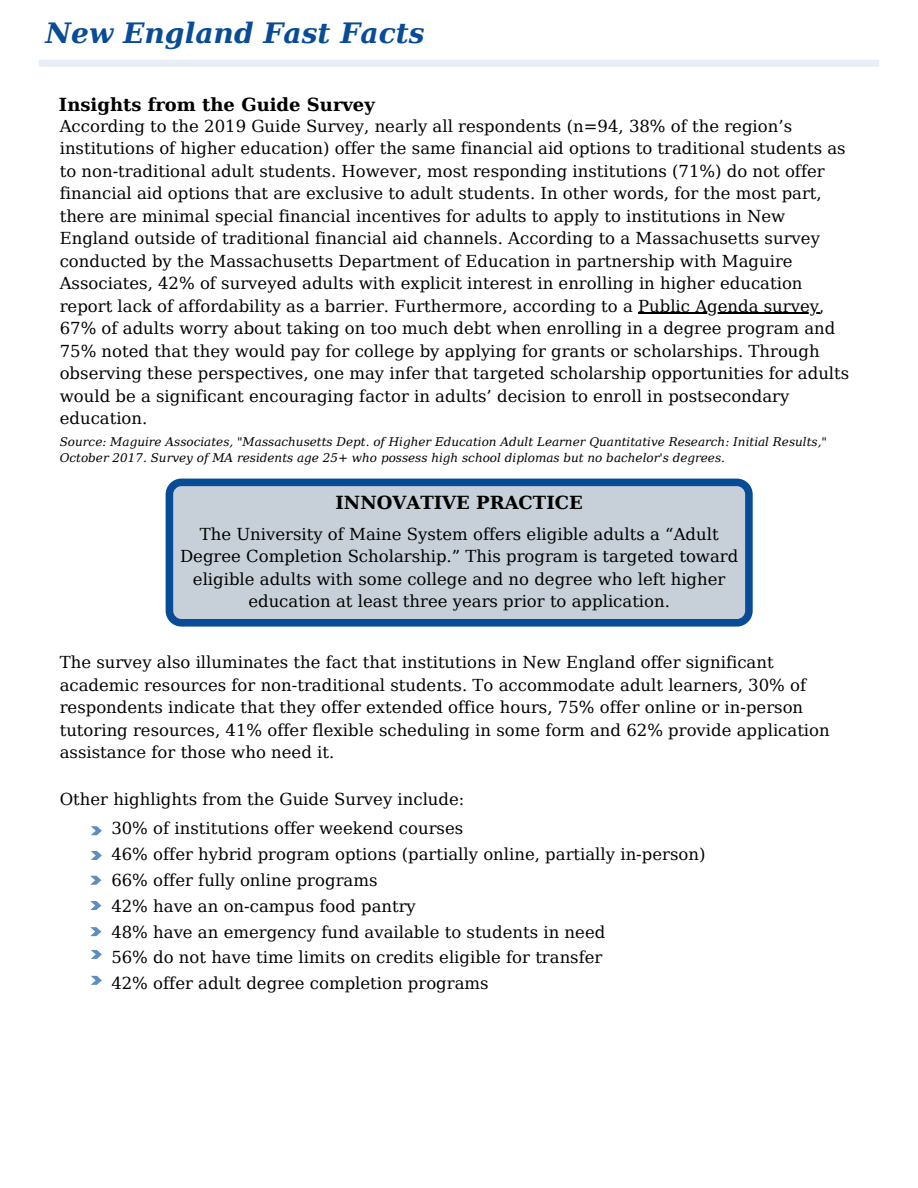
<style>
.page{position:relative;width:918px;height:1188px;background:#fff}
.page>*{position:absolute;margin:0;border:0;box-sizing:border-box;transform-origin:0 0}
.t1{font:italic 700 28.2px "DejaVu Serif";color:#084b96}
.t2{font:700 18px "DejaVu Serif";color:#000}
.t3{font:16.5px/22.5px "DejaVu Serif";color:#000}
.t4{font:italic 12px/15.8px "DejaVu Serif";color:#000}
</style>
<div class="page">
<div style="left:39px;top:60px;width:840px;height:7px;background:#e7eef5"></div>
<hr style="left:638px;top:313px;width:181px;height:1px;background:#000">
<svg style="left:166px;top:479px;width:587px;height:148px;background:#b0c0d0"></svg>
<svg style="left:91px;top:826px;width:11px;height:9px"></svg>
<svg style="left:91px;top:851px;width:11px;height:9px"></svg>
<svg style="left:90px;top:876px;width:11px;height:9px"></svg>
<svg style="left:90px;top:901px;width:11px;height:9px"></svg>
<svg style="left:90px;top:927px;width:11px;height:9px"></svg>
<svg style="left:91px;top:950px;width:11px;height:9px"></svg>
<svg style="left:91px;top:976px;width:11px;height:9px"></svg>
<h1 class="t1" style="left:45px;top:17px;width:381px">New England Fast Facts</h1>
<p class="t2" style="left:59px;top:94px;width:317px">Insights from the Guide Survey</p>
<p class="t3" style="left:60px;top:115px;width:791px">According to the 2019 Guide Survey, nearly all respondents (n=94, 38% of the region’s institutions of higher education) offer the same financial aid options to traditional students as to non-traditional adult students. However, most responding institutions (71%) do not offer financial aid options that are exclusive to adult students. In other words, for the most part, there are minimal special financial incentives for adults to apply to institutions in New England outside of traditional financial aid channels. According to a Massachusetts survey conducted by the Massachusetts Department of Education in partnership with Maguire Associates, 42% of surveyed adults with explicit interest in enrolling in higher education report lack of affordability as a barrier. Furthermore, according to a Public Agenda survey, 67% of adults worry about taking on too much debt when enrolling in a degree program and 75% noted that they would pay for college by applying for grants or scholarships. Through observing these perspectives, one may infer that targeted scholarship opportunities for adults would be a significant encouraging factor in adults’ decision to enroll in postsecondary education.</p>
<p class="t4" style="left:60px;top:434px;width:769px">Source: Maguire Associates, "Massachusetts Dept. of Higher Education Adult Learner Quantitative Research: Initial Results,"<br>October 2017. Survey of MA residents age 25+ who possess high school diplomas but no bachelor's degrees.</p>
<p class="t2" style="left:336px;top:492px;width:249px">INNOVATIVE PRACTICE</p>
<p class="t3" style="left:180px;top:523px;width:560px;text-align:center">The University of Maine System offers eligible adults a “Adult Degree Completion Scholarship.” This program is targeted toward eligible adults with some college and no degree who left higher education at least three years prior to application.</p>
<p class="t3" style="left:60px;top:651px;width:772px">The survey also illuminates the fact that institutions in New England offer significant academic resources for non-traditional students. To accommodate adult learners, 30% of respondents indicate that they offer extended office hours, 75% offer online or in-person tutoring resources, 41% offer flexible scheduling in some form and 62% provide application assistance for those who need it.</p>
<p class="t3" style="left:60px;top:785px;width:406px;line-height:28.7px;text-align:right">Other highlights from the Guide Survey include:<br>30% of institutions offer weekend courses</p>
<p class="t3" style="left:111px;top:841px;width:596px;line-height:25.8px">46% offer hybrid program options (partially online, partially in-person)<br>66% offer fully online programs<br>42% have an on-campus food pantry<br>48% have an emergency fund available to students in need<br>56% do not have time limits on credits eligible for transfer<br>42% offer adult degree completion programs</p>
</div>
